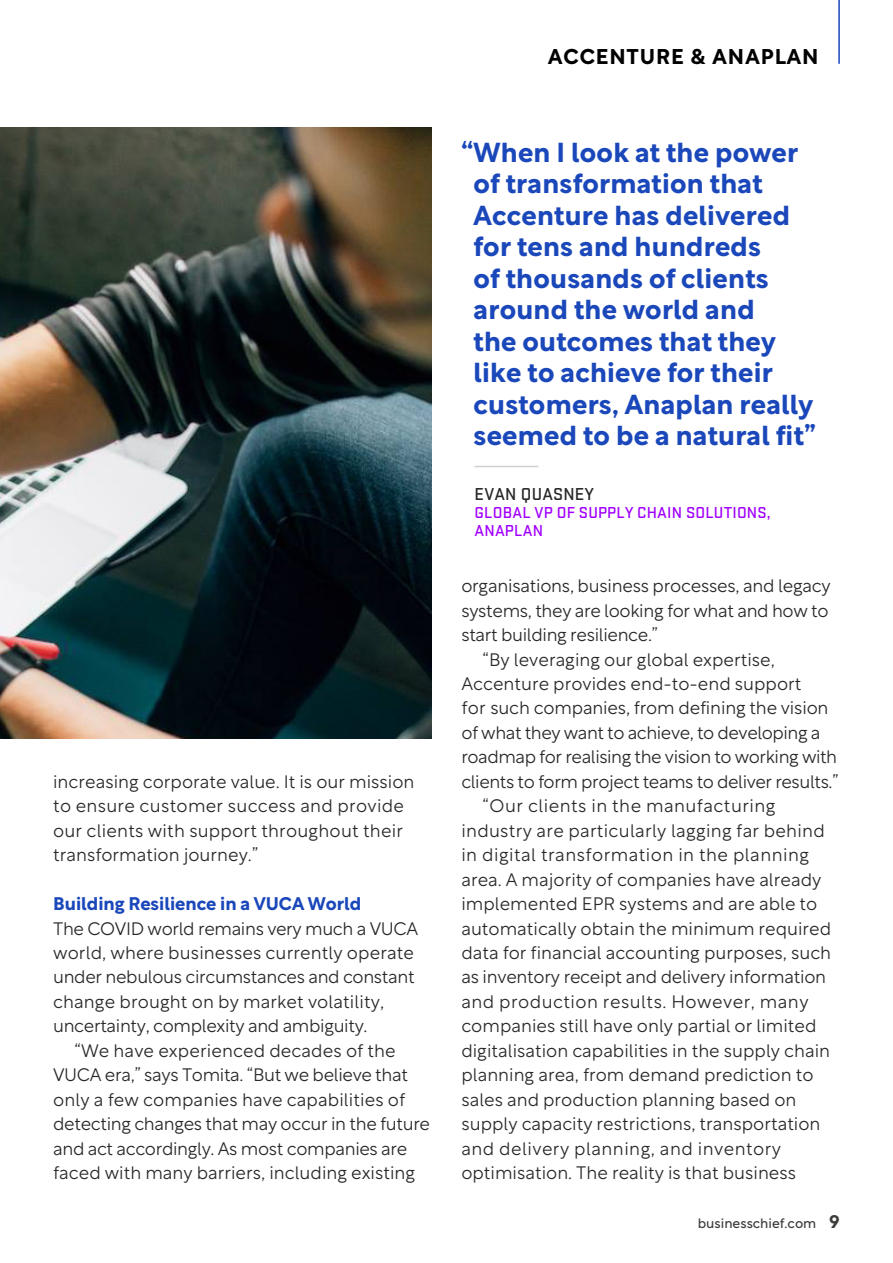
<style>
.page{position:relative;width:893px;height:1263px;background:#fff}
.page>*{position:absolute;margin:0;border:0;box-sizing:border-box;transform-origin:0 0}
.Pullquote_-_UC{font:700 27px/31.5px "Rotunda";letter-spacing:.01em;color:#1a47ba}
.t1{font:700 21px "Rotunda";letter-spacing:.05em;color:#000}
.Body_Copy{font:300 18px/24.5px "Rotunda";color:#282828}
.Body_Copy-2{font:300 18px/24.5px "Rotunda";letter-spacing:-.025em;color:#282828}
.Body_Copy-3{font:300 18px/24.5px "Rotunda";letter-spacing:-.02em;color:#282828}
.Body_First_Para{font:300 18px/24.5px "Rotunda";letter-spacing:-.02em;color:#282828}
.Subhead_-_Coloured{font:700 18px "Rotunda";color:#1a47ba}
.Pullquote_-_Name{font:500 18px "Stratum 1";letter-spacing:.01em;color:#282828}
.Pullquote_-_Title{font:500 16.5px/18px "Stratum 1";letter-spacing:.01em;color:#a100ff}
.t2{font:13.5px "Rotunda";color:#3c3c3b}
.s1{font-weight:700;font-size:18px}
</style>
<div class="page">
<hr style="left:838px;top:0;width:2px;height:64px;background:#1a47ba">
<hr style="left:475px;top:466px;width:63px;height:1px;background:#d0d0d0">
<img style="left:0;top:128px;width:432px;height:611px">
<p class="Body_Copy" style="left:53px;top:767px;width:363px">increasing corporate value. It is our mission to ensure customer success and provide our clients with support throughout their transformation journey.”</p>
<p class="Subhead_-_Coloured" style="left:53px;top:889px;width:310px">Building Resilience in a VUCA World</p>
<p class="Body_First_Para" style="left:53px;top:914px;width:366px">The COVID world remains very much a VUCA world, where businesses currently operate under nebulous circumstances and constant change brought on by market volatility, uncertainty, complexity and ambiguity.</p>
<p class="Body_Copy-3" style="left:53px;top:1036px;width:378px;text-indent:21px">“We have experienced decades of the VUCA era,” says Tomita. “But we believe that only a few companies have capabilities of detecting changes that may occur in the future and act accordingly. As most companies are faced with many barriers, including existing</p>
<p class="t1" style="left:548px;top:39px;width:272px">ACCENTURE &amp; ANAPLAN</p>
<p class="Pullquote_-_UC" style="left:474px;top:134px;width:344px;text-indent:-12px">“When I look at the power of transformation that<br>Accenture has delivered for tens and hundreds<br>of thousands of clients around the world and<br>the outcomes that they like to achieve for their customers, Anaplan really seemed to be a natural fit”</p>
<p class="Pullquote_-_Name" style="left:475px;top:482px;width:121px">EVAN QUASNEY</p>
<p class="Pullquote_-_Title" style="left:475px;top:503px;width:298px">GLOBAL VP OF SUPPLY CHAIN SOLUTIONS,<br>ANAPLAN</p>
<p class="Body_Copy" style="left:461px;top:572px;width:371px;text-align:justify">organisations, business processes, and legacy systems, they are looking for what and how to start building resilience.”</p>
<p class="Body_Copy-2" style="left:461px;top:645px;width:379px;text-indent:21px">“By leveraging our global expertise, Accenture provides end-to-end support<br>for such companies, from defining the vision of what they want to achieve, to developing a roadmap for realising the vision to working with clients to form project teams to deliver results.”</p>
<p class="Body_Copy" style="left:461px;top:792px;width:371px;text-indent:21px">“Our clients in the manufacturing industry are particularly lagging far behind in digital transformation in the planning area. A majority of companies have already implemented EPR systems and are able to automatically obtain the minimum required data for financial accounting purposes, such as inventory receipt and delivery information and production results. However, many companies still have only partial or limited digitalisation capabilities in the supply chain planning area, from demand prediction to sales and production planning based on supply capacity restrictions, transportation and delivery planning, and inventory optimisation. The reality is that business</p>
<p class="t2" style="left:698px;top:1212px;width:144px">businesschief.com <span class="s1">9</span></p>
</div>
